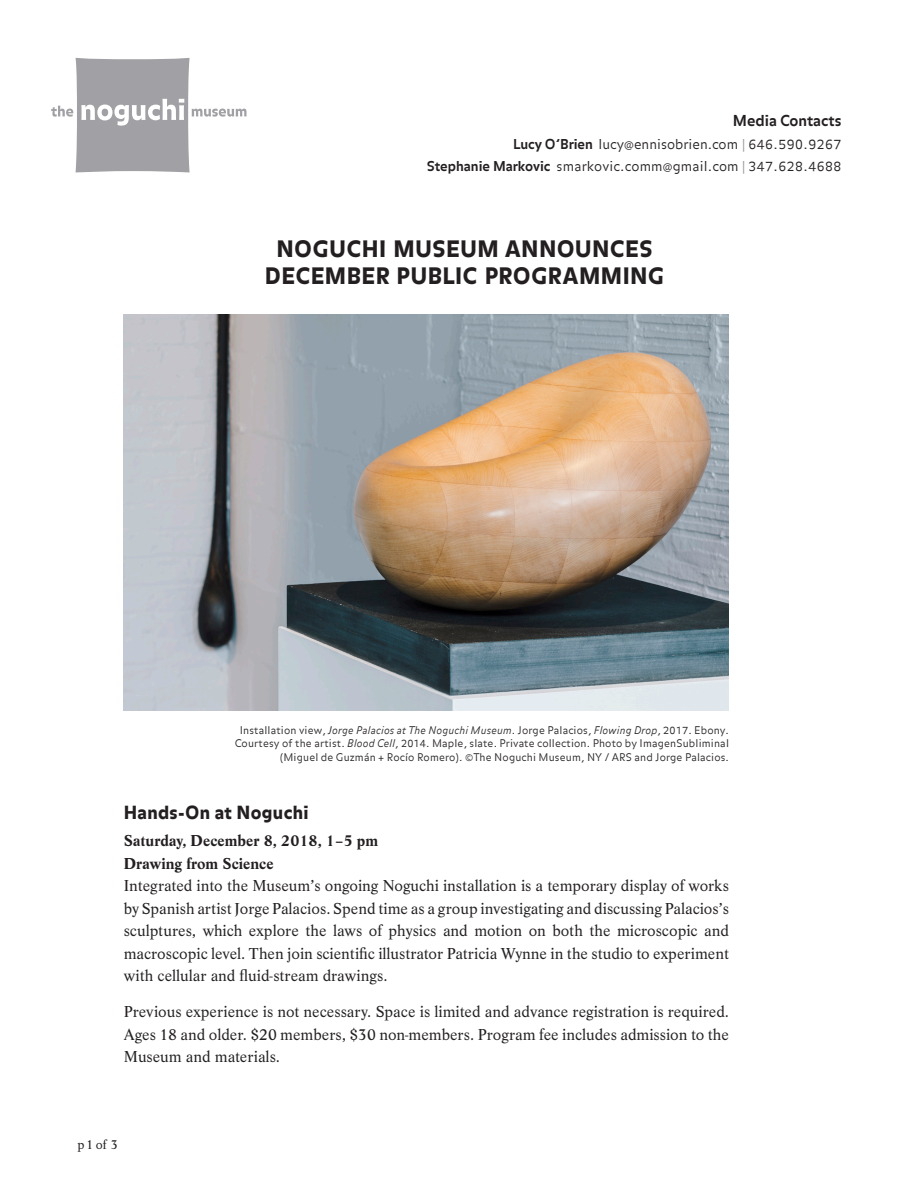
<style>
.page{position:relative;width:918px;height:1188px;background:#fff}
.page>*{position:absolute;margin:0;border:0;box-sizing:border-box;transform-origin:0 0}
.t1{font:900 22.5px/27px "Balance";letter-spacing:.015em;color:#231f20;text-align:center}
.Subhed{font:900 18px "Balance";letter-spacing:.02em;color:#231f20}
.Body{font:16.5px/22.5px "Life";color:#231f20;text-align:justify}
.Body_No_Space_After{font:700 16.5px "Life";color:#231f20}
.t2{font:700 15px "Balance";color:#231f20}
.t3{font:300 13.5px "Balance";letter-spacing:.01em;color:#231f20}
.t4{font:13.5px "Life";color:#231f20}
.t5{font:300 10.5px/13.5px "Balance";letter-spacing:.015em;color:#231f20;text-align:right}
.s1{font-weight:700}
.s2{font-size:9px}
.s3{color:#939598}
.s4{font-style:italic}
</style>
<div class="page">
<svg style="left:51px;top:58px;width:196px;height:114px"></svg>
<img style="left:124px;top:315px;width:605px;height:396px">
<p class="t2" style="left:733px;top:112px;width:110px">Media Contacts</p>
<p class="t3" style="left:513px;top:136px;width:330px"><span class="s1">Lucy O’Brien</span> lucy<span class="s2">@</span>ennisobrien.com <span class="s3">|</span> 646.590.9267</p>
<p class="t3" style="left:427px;top:159px;width:416px"><span class="s1">Stephanie Markovic</span> smarkovic.comm<span class="s2">@</span>gmail.com <span class="s3">|</span> 347.628.4688</p>
<h1 class="t1" style="left:265px;top:236px;width:401px">NOGUCHI MUSEUM ANNOUNCES<br>DECEMBER PUBLIC PROGRAMMING</h1>
<p class="t5" style="left:235px;top:724px;width:496px">Installation view, <span class="s4">Jorge Palacios at The Noguchi Museum</span>. Jorge Palacios, <span class="s4">Flowing Drop</span>, 2017. Ebony.<br>Courtesy of the artist. <span class="s4">Blood Cell</span>, 2014. Maple, slate. Private collection. Photo by ImagenSubliminal (Miguel de Guzmán + Rocío Romero). <span class="s2">©</span>The Noguchi Museum, NY / ARS and Jorge Palacios.</p>
<p class="Subhed" style="left:124px;top:802px;width:186px">Hands-On at Noguchi</p>
<p class="Body_No_Space_After" style="left:124px;top:831px;width:256px">Saturday, December 8, 2018, 1–5 pm</p>
<p class="Body_No_Space_After" style="left:124px;top:854px;width:151px">Drawing from Science</p>
<p class="Body" style="left:124px;top:874px;width:607px">Integrated into the Museum’s ongoing Noguchi installation is a temporary display of works by Spanish artist Jorge Palacios. Spend time as a group investigating and discussing Palacios’s sculptures, which explore the laws of physics and motion on both the microscopic and macroscopic level. Then join scientific illustrator Patricia Wynne in the studio to experiment with cellular and fluid-stream drawings.</p>
<p class="Body" style="left:124px;top:1000px;width:607px">Previous experience is not necessary. Space is limited and advance registration is required.<br>Ages 18 and older. $20 members, $30 non-members. Program fee includes admission to the Museum and materials.</p>
<p class="t4" style="left:77px;top:1137px;width:42px">p1 of 3</p>
</div>
